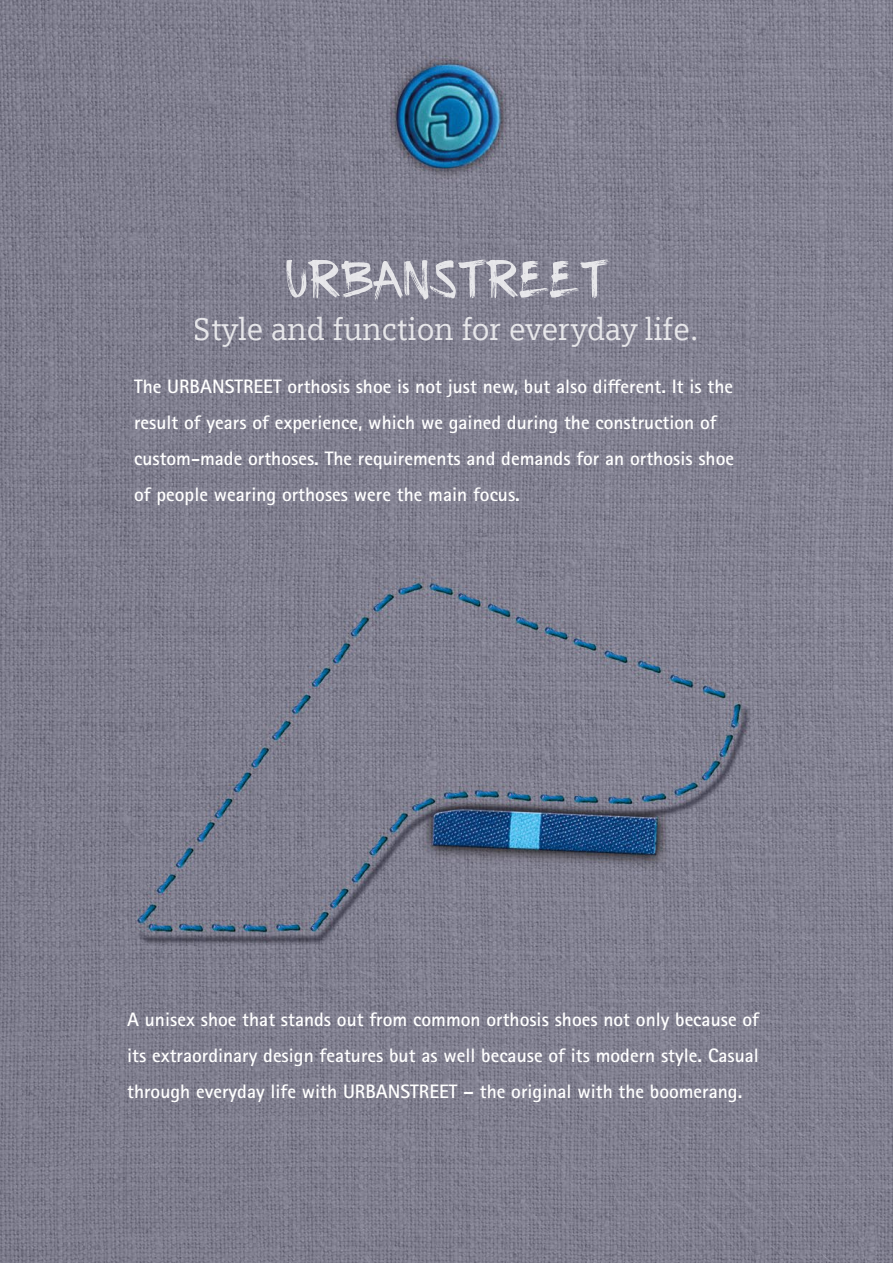
<style>
.page{position:relative;width:893px;height:1263px;background:#fff}
.page>*{position:absolute;margin:0;border:0;box-sizing:border-box;transform-origin:0 0}
.t1{font:52.5px "The Dolbak Brush";color:#fff}
.t2{font:31.5px "Siemens Slab";color:#fff}
.t3{font:700 19.5px/36px "Rotis Sans Serif Pro";color:#fff}
</style>
<div class="page">
<img style="left:0;top:0;width:893px;height:1263px">
<h1 class="t1" style="left:285px;top:256px;width:325px">URBANSTREET</h1>
<h2 class="t2" style="left:194px;top:310px;width:507px">Style and function for everyday life.</h2>
<p class="t3" style="left:134px;top:368px;width:602px">The URBANSTREET orthosis shoe is not just new, but also different. It is the result of years of experience, which we gained during the construction of custom-made orthoses. The requirements and demands for an orthosis shoe of people wearing orthoses were the main focus.</p>
<p class="t3" style="left:127px;top:1001px;width:633px;text-align:justify">A unisex shoe that stands out from common orthosis shoes not only because of its extraordinary design features but as well because of its modern style. Casual through everyday life with URBANSTREET – the original with the boomerang.</p>
</div>
